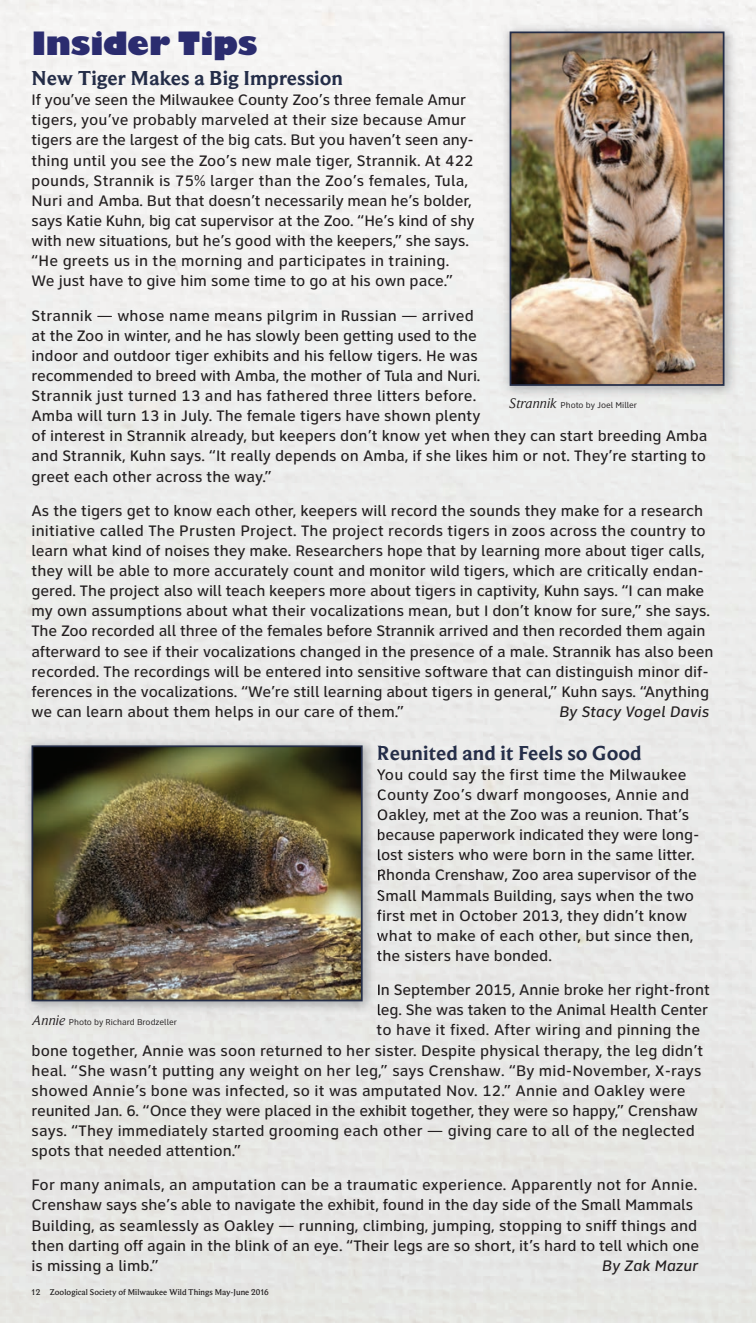
<style>
.page{position:relative;width:756px;height:1323px;background:#fff}
.page>*{position:absolute;margin:0;border:0;box-sizing:border-box;transform-origin:0 0}
.t1{font:800 31.5px "Gill Sans";letter-spacing:-.005em;color:#2b2c6f}
.t2{font:700 21px "Beaufort Pro";color:#242d48}
.t3{font:500 15.75px/20.1px "Clearview ADA";color:#231f20}
.t4{font:italic 500 15.75px "Clearview ADA";color:#231f20}
.t5{font:8.75px "Clearview ADA";color:#231f20}
.t6{font:500 8.75px "Beaufort Pro";color:#231f20}
.s1{font-family:"Beaufort Pro";font-style:italic;font-size:14.35px}
</style>
<div class="page">
<img style="left:497px;top:19px;width:245px;height:385px">
<img style="left:513px;top:35px;width:209px;height:348px">
<div style="left:510px;top:32px;width:215px;height:354px;border:2px solid #242d48"></div>
<img style="left:18px;top:732px;width:363px;height:287px">
<img style="left:377px;top:745px;width:4px;height:15px">
<svg style="left:377px;top:769px;width:4px;height:12px"></svg>
<svg style="left:378px;top:789px;width:3px;height:12px"></svg>
<svg style="left:378px;top:809px;width:3px;height:12px"></svg>
<svg style="left:378px;top:829px;width:3px;height:12px"></svg>
<svg style="left:378px;top:849px;width:3px;height:12px"></svg>
<svg style="left:378px;top:869px;width:3px;height:12px"></svg>
<svg style="left:377px;top:890px;width:4px;height:11px"></svg>
<svg style="left:377px;top:910px;width:4px;height:11px"></svg>
<svg style="left:377px;top:932px;width:4px;height:9px"></svg>
<svg style="left:377px;top:950px;width:4px;height:11px"></svg>
<svg style="left:378px;top:984px;width:2px;height:12px"></svg>
<svg style="left:378px;top:1004px;width:3px;height:12px"></svg>
<img style="left:35px;top:748px;width:325px;height:250px">
<div style="left:32px;top:745px;width:331px;height:256px;border:2px solid #242d48"></div>
<h1 class="t1" style="left:32px;top:26px;width:228px">Insider Tips</h1>
<h2 class="t2" style="left:32px;top:71px;width:313px">New Tiger Makes a Big Impression</h2>
<p class="t3" style="left:32px;top:92px;width:445px">If you’ve seen the Milwaukee County Zoo’s three female Amur tigers, you’ve probably marveled at their size because Amur tigers are the largest of the big cats. But you haven’t seen any&shy;thing until you see the Zoo’s new male tiger, Strannik. At 422 pounds, Strannik is 75% larger than the Zoo’s females, Tula, Nuri and Amba. But that doesn’t necessarily mean he’s bolder, says Katie Kuhn, big cat supervisor at the Zoo. “He’s kind of shy with new situations, but he’s good with the keepers,” she says. “He greets us in the morning and participates in training.<br>We just have to give him some time to go at his own pace.”</p>
<p class="t3" style="left:32px;top:307px;width:678px">Strannik — whose name means pilgrim in Russian — arrived<br>at the Zoo in winter, and he has slowly been getting used to the<br>indoor and outdoor tiger exhibits and his fellow tigers. He was<br>recommended to breed with Amba, the mother of Tula and Nuri.<br>Strannik just turned 13 and has fathered three litters before.<br>Amba will turn 13 in July. The female tigers have shown plenty<br>of interest in Strannik already, but keepers don’t know yet when they can start breeding Amba and Strannik, Kuhn says. “It really depends on Amba, if she likes him or not. They’re starting to greet each other across the way.”</p>
<p class="t3" style="left:32px;top:502px;width:684px">As the tigers get to know each other, keepers will record the sounds they make for a research initiative called The Prusten Project. The project records tigers in zoos across the country to learn what kind of noises they make. Researchers hope that by learning more about tiger calls, they will be able to more accurately count and monitor wild tigers, which are critically endan&shy;gered. The project also will teach keepers more about tigers in captivity, Kuhn says. “I can make my own assumptions about what their vocalizations mean, but I don’t know for sure,” she says.<br>The Zoo recorded all three of the females before Strannik arrived and then recorded them again afterward to see if their vocalizations changed in the presence of a male. Strannik has also been recorded. The recordings will be entered into sensitive software that can distinguish minor dif&shy;ferences in the vocalizations. “We’re still learning about tigers in general,” Kuhn says. “Anything we can learn about them helps in our care of them.”</p>
<p class="t5" style="left:509px;top:403px;width:129px"><span class="s1">Strannik</span> Photo by Joel Miller</p>
<p class="t4" style="left:559px;top:706px;width:151px">By Stacy Vogel Davis</p>
<h2 class="t2" style="left:377px;top:746px;width:267px">Reunited and it Feels so Good</h2>
<p class="t3" style="left:377px;top:766px;width:324px">You could say the first time the Milwaukee County Zoo’s dwarf mongooses, Annie and Oakley, met at the Zoo was a reunion. That’s because paperwork indicated they were long&shy;lost sisters who were born in the same litter.<br>Rhonda Crenshaw, Zoo area supervisor of the Small Mammals Building, says when the two first met in October 2013, they didn’t know what to make of each other, but since then, the sisters have bonded.</p>
<p class="t3" style="left:377px;top:982px;width:335px">In September 2015, Annie broke her right-front</p>
<p class="t3" style="left:377px;top:1002px;width:333px">leg. She was taken to the Animal Health Center</p>
<p class="t3" style="left:377px;top:1022px;width:325px">to have it fixed. After wiring and pinning the</p>
<p class="t3" style="left:32px;top:1042px;width:673px">bone together, Annie was soon returned to her sister. Despite physical therapy, the leg didn’t</p>
<p class="t3" style="left:32px;top:1062px;width:672px">heal. “She wasn’t putting any weight on her leg,” says Crenshaw. “By mid-November, X-rays</p>
<p class="t3" style="left:32px;top:1082px;width:656px">showed Annie’s bone was infected, so it was amputated Nov. 12.” Annie and Oakley were</p>
<p class="t3" style="left:32px;top:1102px;width:668px">reunited Jan. 6. “Once they were placed in the exhibit together, they were so happy,” Crenshaw</p>
<p class="t3" style="left:32px;top:1123px;width:665px">says. “They immediately started grooming each other — giving care to all of the neglected</p>
<p class="t3" style="left:32px;top:1143px;width:211px">spots that needed attention.”</p>
<p class="t3" style="left:32px;top:1177px;width:669px">For many animals, an amputation can be a traumatic experience. Apparently not for Annie.<br>Crenshaw says she’s able to navigate the exhibit, found in the day side of the Small Mammals Building, as seamlessly as Oakley — running, climbing, jumping, stopping to sniff things and then darting off again in the blink of an eye. “Their legs are so short, it’s hard to tell which one is missing a limb.”</p>
<p class="t5" style="left:32px;top:1019px;width:147px"><span class="s1">Annie</span> Photo by Richard Brodzeller</p>
<p class="t4" style="left:602px;top:1260px;width:98px">By Zak Mazur</p>
<p class="t6" style="left:31px;top:1289px;width:239px">12 Zoological Society of Milwaukee Wild Things May-June 2016</p>
</div>
